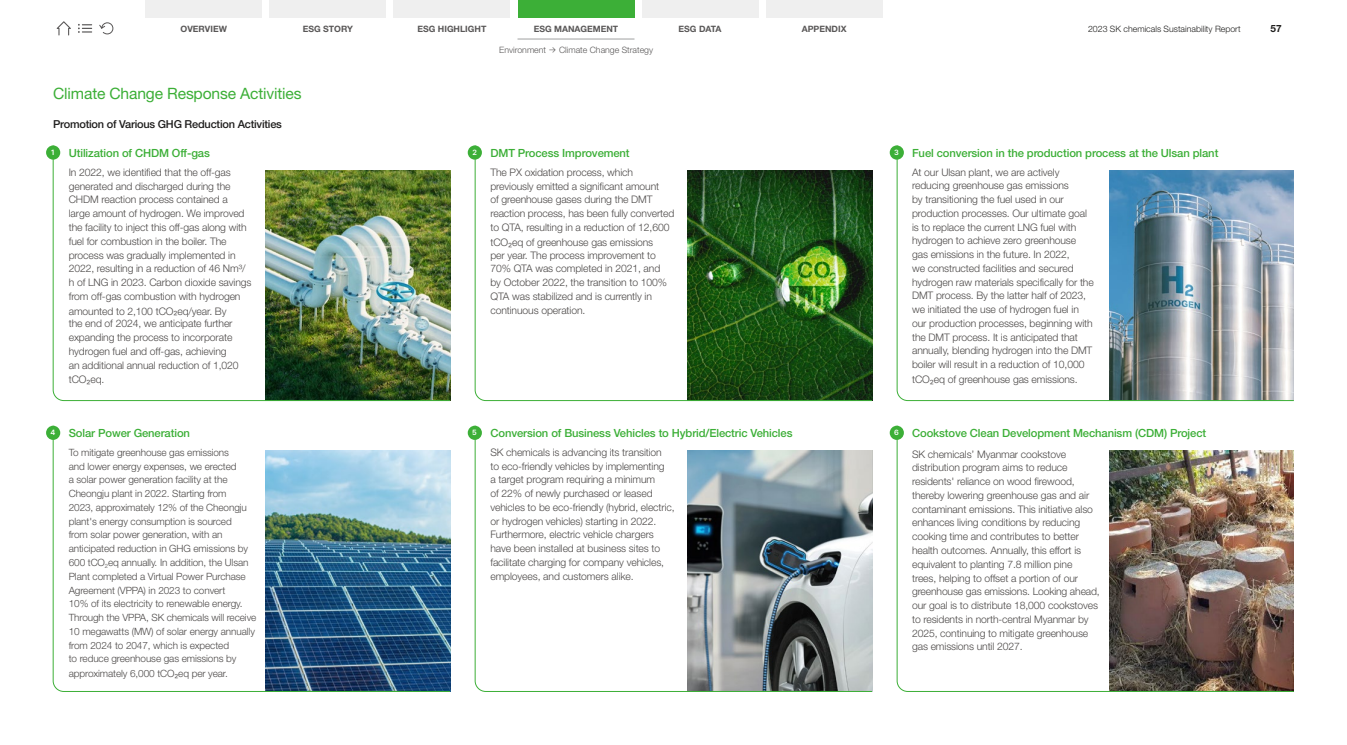
<style>
.page{position:relative;width:1347px;height:745px;background:#fff}
.page>*{position:absolute;margin:0;border:0;box-sizing:border-box;transform-origin:0 0}
.t1{font:15.62px "Helvetica Neue";letter-spacing:-.01em;color:#3caf37}
.t2{font:500 11.25px "Helvetica Neue";letter-spacing:-.01em;color:#3caf37}
.t3{font:500 11px "Helvetica Neue";letter-spacing:-.02em;color:#1f1e1d}
.t4{font:300 10.38px/13.8px "Helvetica Neue";letter-spacing:-.01em;color:#4c4948}
.t5{font:300 10px/13.8px "Helvetica Neue";letter-spacing:-.01em;color:#4c4948}
.t6{font:700 10px "Helvetica Neue";color:#1f1e1d}
.t7{font:700 8.75px "Helvetica Neue";color:#595757}
.t8{font:300 8.75px "Helvetica Neue";color:#1f1e1d}
.t9{font:300 8.75px "Helvetica Neue";color:#595757}
.t10{font:600 7.5px "Pretendard";color:#fff}
.s1{font-family:"Pretendard"}
.s2{font-family:"Pretendard";font-weight:600;font-size:7.5px;color:#fff}
</style>
<div class="page">
<img style="left:53px;top:146px;width:397px;height:255px">
<svg style="left:53px;top:431px;width:397px;height:260px"></svg>
<svg style="left:474px;top:155px;width:398px;height:246px"></svg>
<svg style="left:474px;top:435px;width:398px;height:256px"></svg>
<svg style="left:896px;top:155px;width:398px;height:246px"></svg>
<img style="left:896px;top:435px;width:398px;height:256px">
<div style="left:46px;top:145px;width:14px;height:14px;background:#3caf37;border-radius:50%"></div>
<div style="left:46px;top:425px;width:14px;height:14px;background:#3caf37;border-radius:50%"></div>
<div style="left:468px;top:145px;width:14px;height:14px;background:#3caf37;border-radius:50%"></div>
<div style="left:468px;top:425px;width:14px;height:14px;background:#3caf37;border-radius:50%"></div>
<div style="left:889px;top:145px;width:15px;height:14px;background:#3caf37;border-radius:50%"></div>
<div style="left:889px;top:425px;width:15px;height:14px;background:#3caf37;border-radius:50%"></div>
<svg style="left:57px;top:21px;width:14px;height:14px"></svg>
<svg style="left:78px;top:24px;width:14px;height:9px"></svg>
<svg style="left:99px;top:22px;width:15px;height:13px"></svg>
<div style="left:269px;top:0;width:117px;height:18px;background:#efefef"></div>
<hr style="left:517px;top:39px;width:117px;height:1px;background:#9fa0a0">
<div style="left:393px;top:0;width:117px;height:18px;background:#efefef"></div>
<div style="left:145px;top:0;width:117px;height:18px;background:#efefef"></div>
<div style="left:517px;top:0;width:117px;height:18px;background:#3caf37"></div>
<div style="left:641px;top:0;width:117px;height:18px;background:#efefef"></div>
<div style="left:765px;top:0;width:117px;height:18px;background:#efefef"></div>
<p class="t7" style="left:181px;top:23px;width:48px">OVERVIEW</p>
<p class="t7" style="left:303px;top:23px;width:52px">ESG STORY</p>
<p class="t7" style="left:417px;top:23px;width:70px">ESG HIGHLIGHT</p>
<p class="t7" style="left:533px;top:23px;width:86px">ESG MANAGEMENT</p>
<p class="t7" style="left:678px;top:23px;width:44px">ESG DATA</p>
<p class="t7" style="left:801px;top:23px;width:46px">APPENDIX</p>
<p class="t8" style="left:1088px;top:23px;width:154px">2023 SK chemicals Sustainability Report</p>
<p class="t6" style="left:1270px;top:22px;width:13px">57</p>
<p class="t9" style="left:499px;top:44px;width:155px">Environment <span class="s1">→</span> Climate Change Strategy</p>
<h1 class="t1" style="left:53px;top:84px;width:250px">Climate Change Response Activities</h1>
<p class="t3" style="left:53px;top:118px;width:230px">Promotion of Various GHG Reduction Activities</p>
<p class="t2" style="left:69px;top:146px;width:143px">Utilization of CHDM Off-gas</p>
<p class="t4" style="left:69px;top:165px;width:184px">In 2022, we identified that the off-gas generated and discharged during the CHDM reaction process contained a large amount of hydrogen. We improved the facility to inject this off-gas along with fuel for combustion in the boiler. The process was gradually implemented in 2022, resulting in a reduction of 46 Nm³/ h of LNG in 2023. Carbon dioxide savings from off-gas combustion with hydrogen amounted to 2,100 tCO<span class="s1">₂</span>eq/year. By</p>
<p class="t4" style="left:69px;top:316px;width:171px">the end of 2024, we anticipate further expanding the process to incorporate hydrogen fuel and off-gas, achieving an additional annual reduction of 1,020 tCO<span class="s1">₂</span>eq.</p>
<p class="t10" style="left:51px;top:147px;width:5px">1</p>
<p class="t10" style="left:51px;top:427px;width:6px">4</p>
<p class="t2" style="left:69px;top:426px;width:123px">Solar Power Generation</p>
<p class="t5" style="left:69px;top:445px;width:189px">To mitigate greenhouse gas emissions<br>and lower energy expenses, we erected<br>a solar power generation facility at the Cheongju plant in 2022. Starting from<br>2023, approximately 12% of the Cheongju plant's energy consumption is sourced<br>from solar power generation, with an anticipated reduction in GHG emissions by 600 tCO<sub>2</sub>eq annually. In addition, the Ulsan Plant completed a Virtual Power Purchase Agreement (VPPA) in 2023 to convert<br>10% of its electricity to renewable energy.<br>Through the VPPA, SK chemicals will receive 10 megawatts (MW) of solar energy annually from 2024 to 2047, which is expected<br>to reduce greenhouse gas emissions by approximately 6,000 tCO<span class="s1">₂</span>eq per year.</p>
<p class="t10" style="left:472px;top:147px;width:6px">2</p>
<p class="t2" style="left:490px;top:146px;width:141px">DMT Process Improvement</p>
<p class="t4" style="left:490px;top:165px;width:185px">The PX oxidation process, which previously emitted a significant amount<br>of greenhouse gases during the DMT reaction process, has been fully converted to QTA, resulting in a reduction of 12,600 tCO<span class="s1">₂</span>eq of greenhouse gas emissions</p>
<p class="t4" style="left:490px;top:247px;width:178px">per year. The process improvement to 70% QTA was completed in 2021, and by October 2022, the transition to 100% QTA was stabilized and is currently in continuous operation.</p>
<p class="t10" style="left:894px;top:147px;width:6px">3</p>
<p class="t2" style="left:912px;top:146px;width:308px">Fuel conversion in the production process at the Ulsan plant</p>
<p class="t4" style="left:912px;top:165px;width:183px">At our Ulsan plant, we are actively reducing greenhouse gas emissions<br>by transitioning the fuel used in our production processes. Our ultimate goal is to replace the current LNG fuel with hydrogen to achieve zero greenhouse gas emissions in the future. In 2022,<br>we constructed facilities and secured hydrogen raw materials specifically for the DMT process. By the latter half of 2023, we initiated the use of hydrogen fuel in our production processes, beginning with the DMT process. It is anticipated that annually, blending hydrogen into the DMT boiler will result in a reduction of 10,000 tCO<span class="s1">₂</span>eq of greenhouse gas emissions.</p>
<p class="t10" style="left:472px;top:427px;width:6px">5</p>
<p class="t2" style="left:894px;top:426px;width:313px"><span class="s2">6</span> Cookstove Clean Development Mechanism (CDM) Project</p>
<p class="t2" style="left:490px;top:426px;width:303px">Conversion of Business Vehicles to Hybrid/Electric Vehicles</p>
<p class="t4" style="left:490px;top:445px;width:186px">SK chemicals is advancing its transition<br>to eco-friendly vehicles by implementing<br>a target program requiring a minimum<br>of 22% of newly purchased or leased vehicles to be eco-friendly (hybrid, electric, or hydrogen vehicles) starting in 2022.<br>Furthermore, electric vehicle chargers have been installed at business sites to facilitate charging for company vehicles, employees, and customers alike.</p>
<p class="t4" style="left:912px;top:446px;width:189px">SK chemicals’ Myanmar cookstove distribution program aims to reduce residents' reliance on wood firewood, thereby lowering greenhouse gas and air contaminant emissions. This initiative also enhances living conditions by reducing cooking time and contributes to better health outcomes. Annually, this effort is equivalent to planting 7.8 million pine<br>trees, helping to offset a portion of our greenhouse gas emissions. Looking ahead, our goal is to distribute 18,000 cookstoves to residents in north-central Myanmar by 2025, continuing to mitigate greenhouse gas emissions until 2027.</p>
</div>
